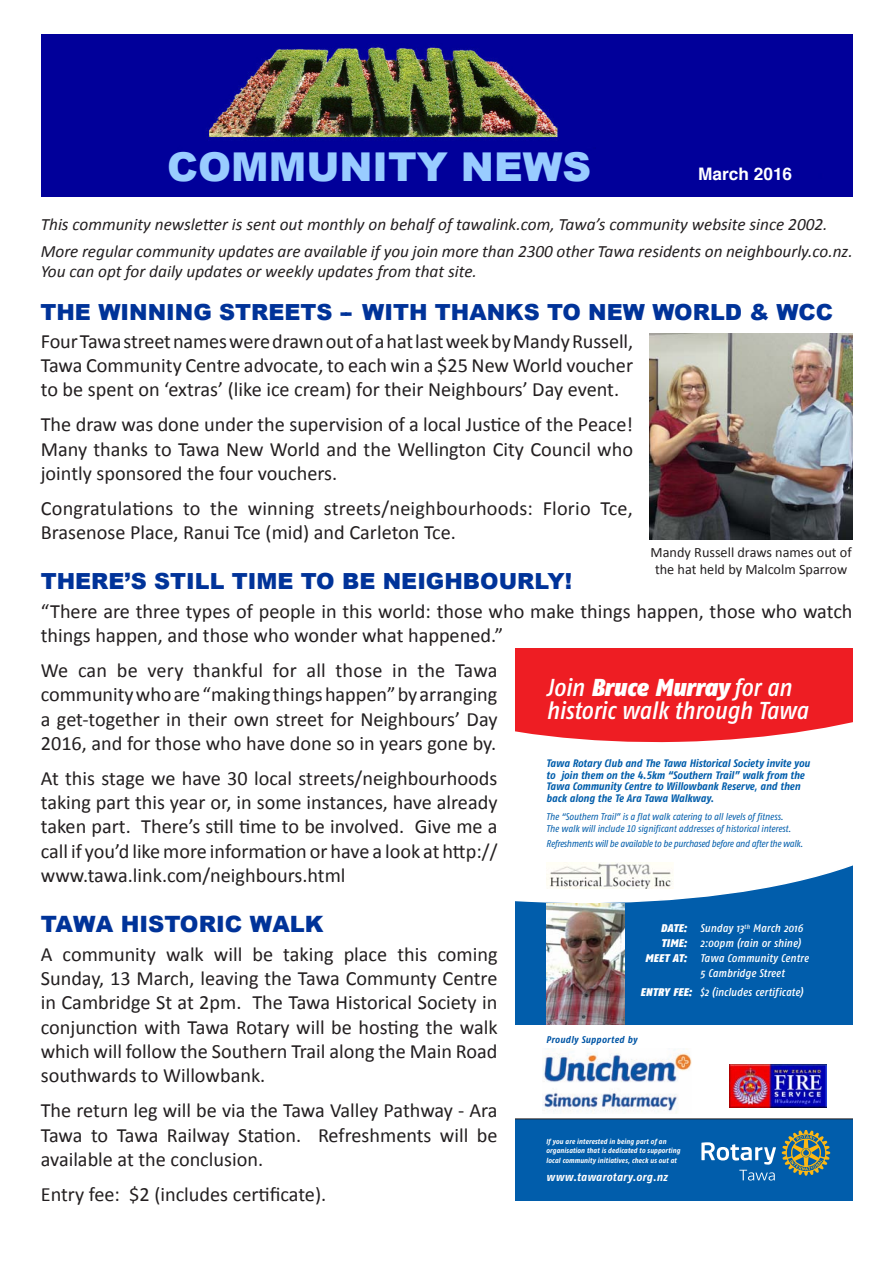
<style>
.page{position:relative;width:893px;height:1263px;background:#fff}
.page>*{position:absolute;margin:0;border:0;box-sizing:border-box;transform-origin:0 0}
.t1{font:900 39.75px "Arial";color:#9cf}
.t2{font:italic 500 24.45px/22.8px "Fago Co";color:#fff}
.t3{font:900 22.5px "Arial";color:#039}
.t4{font:900 22.2px "Arial";color:#039}
.t5{font:20.25px/24.3px "Calibri";color:#231f20;text-align:justify}
.t6{font:italic 17.25px/20.7px "Calibri";color:#231f20}
.t7{font:700 17.25px "Helvetica";color:#fff}
.t8{font:14.25px/17.1px "Calibri";color:#231f20;text-align:center}
.t9{font:italic 700 11.55px "Fago Co Tf";letter-spacing:.025em;color:#fff}
.t10{font:italic 500 11.1px "Fago Co";letter-spacing:.015em;color:#fff}
.t11{font:italic 700 10.8px/11.9px "Fago Co Tf";color:#015dab}
.t12{font:italic 9.75px/11.9px "Fago Co Tf";letter-spacing:-.005em;color:#015dab}
.t13{font:italic 700 9.75px "Fago Co Tf";letter-spacing:.03em;color:#0155a5}
.t14{font:italic 700 7.2px/9.8px "Fago Co Tf";letter-spacing:.01em;color:#fff}
.s1{font-weight:900}
</style>
<div class="page">
<img style="left:41px;top:34px;width:800px;height:163px">
<div style="left:833px;top:34px;width:19px;height:162px;background:#01009a"></div>
<img style="left:650px;top:334px;width:203px;height:206px">
<div style="left:515px;top:845px;width:337px;height:180px;background:#015dab"></div>
<img style="left:546px;top:912px;width:79px;height:113px">
<svg style="left:515px;top:845px;width:337px;height:67px"></svg>
<div style="left:515px;top:648px;width:337px;height:95px;background:#ee1d23"></div>
<img style="left:729px;top:1064px;width:97px;height:43px">
<img style="left:546px;top:862px;width:128px;height:26px">
<svg style="left:515px;top:1119px;width:337px;height:81px;background:#0f63a7"></svg>
<img style="left:542px;top:1049px;width:150px;height:64px">
<p class="t1" style="left:167px;top:138px;width:425px">COMMUNITY NEWS</p>
<p class="t7" style="left:698px;top:160px;width:95px">March 2016</p>
<p class="t6" style="left:41px;top:213px;width:788px">This community newsletter is sent out monthly on behalf of tawalink.com, Tawa’s community website since 2002.</p>
<p class="t6" style="left:41px;top:240px;width:813px">More regular community updates are available if you join more than 2300 other Tawa residents on neighbourly.co.nz.<br>You can opt for daily updates or weekly updates from that site.</p>
<p class="t4" style="left:40px;top:296px;width:794px">THE WINNING STREETS -- WITH THANKS TO NEW WORLD &amp; WCC</p>
<p class="t5" style="left:41px;top:328px;width:594px">Four Tawa street names were drawn out of a hat last week by Mandy Russell, Tawa Community Centre advocate, to each win a $25 New World voucher to be spent on ‘extras’ (like ice cream) for their Neighbours’ Day event.</p>
<p class="t5" style="left:41px;top:411px;width:594px">The draw was done under the supervision of a local Justice of the Peace!<br>Many thanks to Tawa New World and the Wellington City Council who jointly sponsored the four vouchers.</p>
<p class="t5" style="left:41px;top:495px;width:594px">Congratulations to the winning streets/neighbourhoods: Florio Tce,<br>Brasenose Place, Ranui Tce (mid) and Carleton Tce.</p>
<p class="t4" style="left:41px;top:565px;width:533px">THERE’S STILL TIME TO BE NEIGHBOURLY!</p>
<p class="t5" style="left:41px;top:598px;width:813px">“There are three types of people in this world: those who make things happen, those who watch things happen, and those who wonder what happened.”</p>
<p class="t8" style="left:651px;top:543px;width:203px">Mandy Russell draws names out of the hat held by Malcolm Sparrow</p>
<p class="t5" style="left:41px;top:657px;width:458px">We can be very thankful for all those in the Tawa community who are “making things happen” by arranging a get-together in their own street for Neighbours’ Day 2016, and for those who have done so in years gone by.</p>
<p class="t5" style="left:41px;top:765px;width:458px">At this stage we have 30 local streets/neighbourhoods taking part this year or, in some instances, have already taken part. There’s still time to be involved. Give me a call if you’d like more information or have a look at http:// www.tawa.link.com/neighbours.html</p>
<p class="t3" style="left:41px;top:908px;width:284px">TAWA HISTORIC WALK</p>
<p class="t5" style="left:41px;top:941px;width:458px">A community walk will be taking place this coming Sunday, 13 March, leaving the Tawa Communty Centre in Cambridge St at 2pm. The Tawa Historical Society in conjunction with Tawa Rotary will be hosting the walk which will follow the Southern Trail along the Main Road southwards to Willowbank.</p>
<p class="t5" style="left:41px;top:1097px;width:458px">The return leg will be via the Tawa Valley Pathway - Ara Tawa to Tawa Railway Station. Refreshments will be available at the conclusion.</p>
<p class="t5" style="left:41px;top:1181px;width:287px">Entry fee: $2 (includes certificate).</p>
<p class="t2" style="left:546px;top:676px;width:263px">Join <span class="s1">Bruce Murray</span> for an historic walk through Tawa</p>
<p class="t11" style="left:546px;top:757px;width:265px">Tawa Rotary Club and The Tawa Historical Society invite you to join them on the 4.5km “Southern Trail” walk from the Tawa Community Centre to Willowbank Reserve, and then back along the Te Ara Tawa Walkway.</p>
<p class="t12" style="left:546px;top:810px;width:246px">The “Southern Trail” is a flat walk catering to all levels of fitness.<br>The walk will include 10 significant addresses of historical interest.</p>
<p class="t12" style="left:546px;top:837px;width:258px">Refreshments will be available to be purchased before and after the walk.</p>
<p class="t10" style="left:661px;top:922px;width:144px"><span class="s1">DATE:</span> Sunday 13<sup>th</sup> March 2016</p>
<p class="t10" style="left:661px;top:937px;width:141px"><span class="s1">TIME:</span> 2:00pm (rain or shine)</p>
<p class="t10" style="left:645px;top:952px;width:165px"><span class="s1">MEET AT:</span> Tawa Community Centre</p>
<p class="t10" style="left:700px;top:967px;width:86px">5 Cambridge Street</p>
<p class="t10" style="left:641px;top:986px;width:164px"><span class="s1">ENTRY FEE:</span> $2 (includes certificate)</p>
<p class="t13" style="left:546px;top:1033px;width:92px">Proudly Supported by</p>
<p class="t14" style="left:546px;top:1136px;width:135px">If you are interested in being part of an organisation that is dedicated to supporting local community initiatives, check us out at</p>
<p class="t9" style="left:546px;top:1170px;width:123px">www.tawarotary.org.nz</p>
</div>
